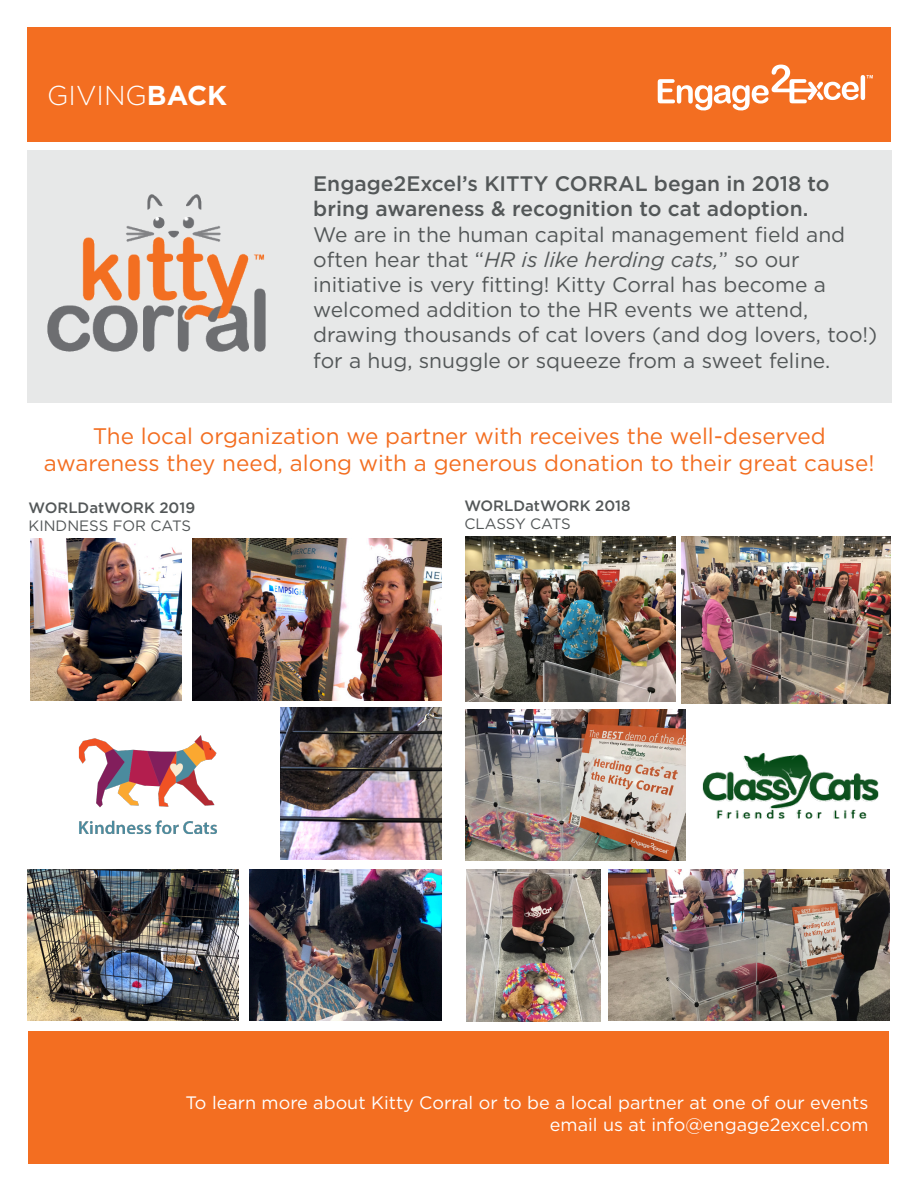
<style>
.page{position:relative;width:918px;height:1188px;background:#fff}
.page>*{position:absolute;margin:0;border:0;box-sizing:border-box;transform-origin:0 0}
.t1{font:300 27.3px "Gotham";color:#fff}
.t2{font:22.5px "Gotham";color:#f36e21}
.t3{font:21px/25.2px "Gotham";color:#535758}
.t4{font:500 21px/25.2px "Gotham";color:#535758}
.t5{font:18px "Gotham";color:#fff}
.t6{font:500 15px "Gotham";color:#535758}
.t7{font:15px "Gotham";color:#535758}
.s1{font-weight:700}
.s2{font-style:italic}
</style>
<div class="page">
<div style="left:27px;top:150px;width:864px;height:253px;background:#e7e8e8"></div>
<div style="left:27px;top:27px;width:864px;height:114px;background:#f36e21"></div>
<div style="left:28px;top:1031px;width:860px;height:133px;background:#f36e21"></div>
<svg style="left:658px;top:65px;width:215px;height:46px"></svg>
<img style="left:703px;top:753px;width:176px;height:66px">
<img style="left:78px;top:735px;width:139px;height:99px">
<img style="left:465px;top:709px;width:220px;height:151px">
<img style="left:466px;top:870px;width:135px;height:151px">
<img style="left:192px;top:538px;width:249px;height:163px">
<img style="left:28px;top:869px;width:210px;height:152px">
<img style="left:47px;top:194px;width:219px;height:157px">
<img style="left:30px;top:539px;width:152px;height:162px">
<img style="left:281px;top:708px;width:160px;height:151px">
<img style="left:465px;top:536px;width:211px;height:166px">
<img style="left:681px;top:536px;width:210px;height:168px">
<img style="left:249px;top:869px;width:192px;height:152px">
<img style="left:608px;top:869px;width:281px;height:152px">
<p class="t1" style="left:47px;top:78px;width:181px">GIVING<span class="s1">BACK</span></p>
<p class="t4" style="left:313px;top:171px;width:518px">Engage2Excel’s KITTY CORRAL began in 2018 to bring awareness &amp; recognition to cat adoption.</p>
<p class="t3" style="left:313px;top:221px;width:533px">We are in the human capital management field and</p>
<p class="t3" style="left:313px;top:246px;width:488px">often hear that “<span class="s2">HR is like herding cats,</span>” so our</p>
<p class="t3" style="left:313px;top:272px;width:514px">initiative is very fitting! Kitty Corral has become a</p>
<p class="t3" style="left:313px;top:297px;width:497px">welcomed addition to the HR events we attend,</p>
<p class="t3" style="left:313px;top:322px;width:566px">drawing thousands of cat lovers (and dog lovers, too!) for a hug, snuggle or squeeze from a sweet feline.</p>
<p class="t2" style="left:93px;top:421px;width:735px">The local organization we partner with receives the well-deserved</p>
<p class="t2" style="left:44px;top:448px;width:832px">awareness they need, along with a generous donation to their great cause!</p>
<p class="t6" style="left:29px;top:497px;width:168px">WORLDatWORK 2019</p>
<p class="t7" style="left:29px;top:516px;width:164px">KINDNESS FOR CATS</p>
<p class="t6" style="left:464px;top:496px;width:168px">WORLDatWORK 2018</p>
<p class="t7" style="left:464px;top:514px;width:108px">CLASSY CATS</p>
<p class="t5" style="left:186px;top:1091px;width:684px">To learn more about Kitty Corral or to be a local partner at one of our events</p>
<p class="t5" style="left:550px;top:1113px;width:320px">email us at info@engage2excel.com</p>
</div>
